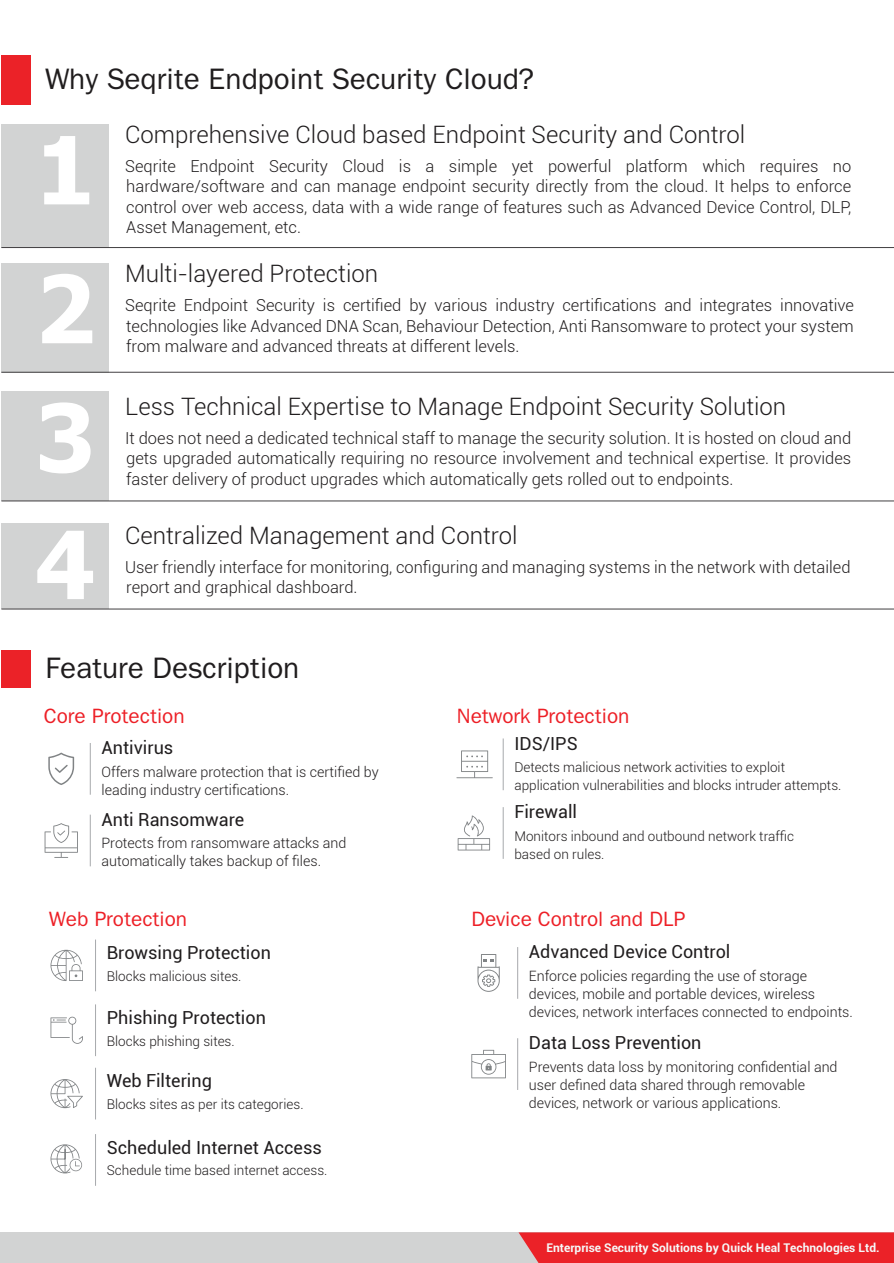
<style>
.page{position:relative;width:894px;height:1263px;background:#fff}
.page>*{position:absolute;margin:0;border:0;box-sizing:border-box;transform-origin:0 0}
.t1{font:700 93.75px "Tahoma";color:#fff}
.t2{font:500 30px "Tee Franklin";color:#201d1e}
.t3{font:300 24px "Roboto";color:#201d1e}
.t4{font:500 21px "Tee Franklin";color:#ed1f26}
.t5{font:18px "Roboto";color:#201d1e}
.t6{font:300 16.5px/20.2px "Roboto";color:#201d1e;text-align:justify}
.t7{font:300 14.25px/18px "Roboto";color:#201d1e}
.t8{font:300 13.5px/18px "Roboto";color:#201d1e}
.t9{font:700 12px "Roboto";color:#f6f8f8}
</style>
<div class="page">
<div style="left:1px;top:124px;width:108px;height:123px;background:#d2d3d3"></div>
<div style="left:1px;top:650px;width:30px;height:37px;background:#eb2228"></div>
<div style="left:1px;top:55px;width:30px;height:50px;background:#eb2228"></div>
<div style="left:1px;top:263px;width:108px;height:109px;background:#d2d3d3"></div>
<hr style="left:1px;top:247px;width:892px;height:1px;background:#413f41">
<hr style="left:1px;top:372px;width:892px;height:1px;background:#413f41">
<div style="left:1px;top:392px;width:108px;height:109px;background:#d2d3d3"></div>
<div style="left:1px;top:523px;width:108px;height:86px;background:#d2d3d3"></div>
<hr style="left:1px;top:500px;width:892px;height:1px;background:#413f41">
<hr style="left:1px;top:608px;width:892px;height:1px;background:#413f41">
<hr style="left:90px;top:743px;width:1px;height:51px;background:#a7a9ac">
<hr style="left:90px;top:814px;width:1px;height:52px;background:#a7a9ac">
<hr style="left:517px;top:947px;width:1px;height:51px;background:#a7a9ac">
<hr style="left:517px;top:1038px;width:1px;height:52px;background:#a7a9ac">
<svg style="left:471px;top:1049px;width:34px;height:29px"></svg>
<svg style="left:477px;top:954px;width:22px;height:37px"></svg>
<svg style="left:48px;top:752px;width:26px;height:33px"></svg>
<svg style="left:45px;top:823px;width:33px;height:35px"></svg>
<hr style="left:502px;top:738px;width:1px;height:52px;background:#a7a9ac">
<hr style="left:502px;top:807px;width:1px;height:52px;background:#a7a9ac">
<svg style="left:457px;top:815px;width:33px;height:35px"></svg>
<svg style="left:456px;top:750px;width:36px;height:28px"></svg>
<hr style="left:95px;top:939px;width:1px;height:52px;background:#a7a9ac">
<hr style="left:95px;top:1004px;width:1px;height:52px;background:#a7a9ac">
<hr style="left:95px;top:1067px;width:1px;height:52px;background:#a7a9ac">
<hr style="left:95px;top:1134px;width:1px;height:51px;background:#a7a9ac">
<svg style="left:50px;top:949px;width:33px;height:32px"></svg>
<svg style="left:50px;top:1016px;width:33px;height:27px"></svg>
<svg style="left:50px;top:1079px;width:33px;height:29px"></svg>
<svg style="left:50px;top:1144px;width:32px;height:29px"></svg>
<div style="left:0;top:1232px;width:893px;height:31px;background:#d2d3d3"></div>
<div style="left:518px;top:1232px;width:375px;height:31px;background:#eb2228"></div>
<h2 class="t2" style="left:45px;top:62px;width:490px">Why Seqrite Endpoint Security Cloud?</h2>
<h3 class="t3" style="left:125px;top:118px;width:621px">Comprehensive Cloud based Endpoint Security and Control</h3>
<p class="t6" style="left:125px;top:155px;width:727px">Seqrite Endpoint Security Cloud is a simple yet powerful platform which requires no hardware/software and can manage endpoint security directly from the cloud. It helps to enforce control over web access, data with a wide range of features such as Advanced Device Control, DLP,</p>
<h1 class="t1" style="left:35px;top:104px;width:61px">1</h1>
<p class="t6" style="left:126px;top:216px;width:176px">Asset Management, etc.</p>
<h1 class="t1" style="left:35px;top:243px;width:61px">2</h1>
<h3 class="t3" style="left:125px;top:257px;width:254px">Multi-layered Protection</h3>
<p class="t6" style="left:125px;top:295px;width:730px">Seqrite Endpoint Security is certified by various industry certifications and integrates innovative technologies like Advanced DNA Scan, Behaviour Detection, Anti Ransomware to protect your system from malware and advanced threats at different levels.</p>
<h1 class="t1" style="left:35px;top:372px;width:61px">3</h1>
<h3 class="t3" style="left:125px;top:390px;width:662px">Less Technical Expertise to Manage Endpoint Security Solution</h3>
<p class="t6" style="left:125px;top:427px;width:727px">It does not need a dedicated technical staff to manage the security solution. It is hosted on cloud and gets upgraded automatically requiring no resource involvement and technical expertise. It provides</p>
<p class="t6" style="left:126px;top:468px;width:608px">faster delivery of product upgrades which automatically gets rolled out to endpoints.</p>
<h1 class="t1" style="left:35px;top:499px;width:61px">4</h1>
<h3 class="t3" style="left:125px;top:518px;width:394px">Centralized Management and Control</h3>
<p class="t6" style="left:125px;top:556px;width:726px">User friendly interface for monitoring, configuring and managing systems in the network with detailed report and graphical dashboard.</p>
<h2 class="t2" style="left:45px;top:650px;width:255px">Feature Description</h2>
<p class="t4" style="left:44px;top:703px;width:142px">Core Protection</p>
<p class="t5" style="left:101px;top:735px;width:73px">Antivirus</p>
<p class="t7" style="left:101px;top:762px;width:278px">Offers malware protection that is certified by leading industry certifications.</p>
<p class="t5" style="left:101px;top:806px;width:144px">Anti Ransomware</p>
<p class="t7" style="left:101px;top:833px;width:246px">Protects from ransomware attacks and automatically takes backup of files.</p>
<p class="t4" style="left:49px;top:906px;width:139px">Web Protection</p>
<p class="t5" style="left:107px;top:940px;width:166px">Browsing Protection</p>
<p class="t8" style="left:107px;top:966px;width:136px">Blocks malicious sites.</p>
<p class="t5" style="left:107px;top:1005px;width:161px">Phishing Protection</p>
<p class="t8" style="left:107px;top:1031px;width:129px">Blocks phishing sites.</p>
<p class="t5" style="left:107px;top:1068px;width:107px">Web Filtering</p>
<p class="t8" style="left:107px;top:1094px;width:198px">Blocks sites as per its categories.</p>
<p class="t5" style="left:107px;top:1134px;width:216px">Scheduled Internet Access</p>
<p class="t8" style="left:107px;top:1161px;width:222px">Schedule time based internet access.</p>
<p class="t4" style="left:456px;top:703px;width:174px">Network Protection</p>
<p class="t5" style="left:514px;top:730px;width:65px">IDS/IPS</p>
<p class="t8" style="left:514px;top:758px;width:328px">Detects malicious network activities to exploit application vulnerabilities and blocks intruder attempts.</p>
<p class="t5" style="left:514px;top:799px;width:64px">Firewall</p>
<p class="t8" style="left:514px;top:826px;width:281px">Monitors inbound and outbound network traffic based on rules.</p>
<p class="t4" style="left:471px;top:906px;width:215px">Device Control and DLP</p>
<p class="t5" style="left:528px;top:939px;width:203px">Advanced Device Control</p>
<p class="t7" style="left:528px;top:966px;width:325px">Enforce policies regarding the use of storage devices, mobile and portable devices, wireless devices, network interfaces connected to endpoints.</p>
<p class="t5" style="left:528px;top:1030px;width:174px">Data Loss Prevention</p>
<p class="t7" style="left:528px;top:1057px;width:310px">Prevents data loss by monitoring confidential and user defined data shared through removable devices, network or various applications.</p>
<p class="t9" style="left:546px;top:1238px;width:334px">Enterprise Security Solutions by Quick Heal Technologies Ltd.</p>
</div>
